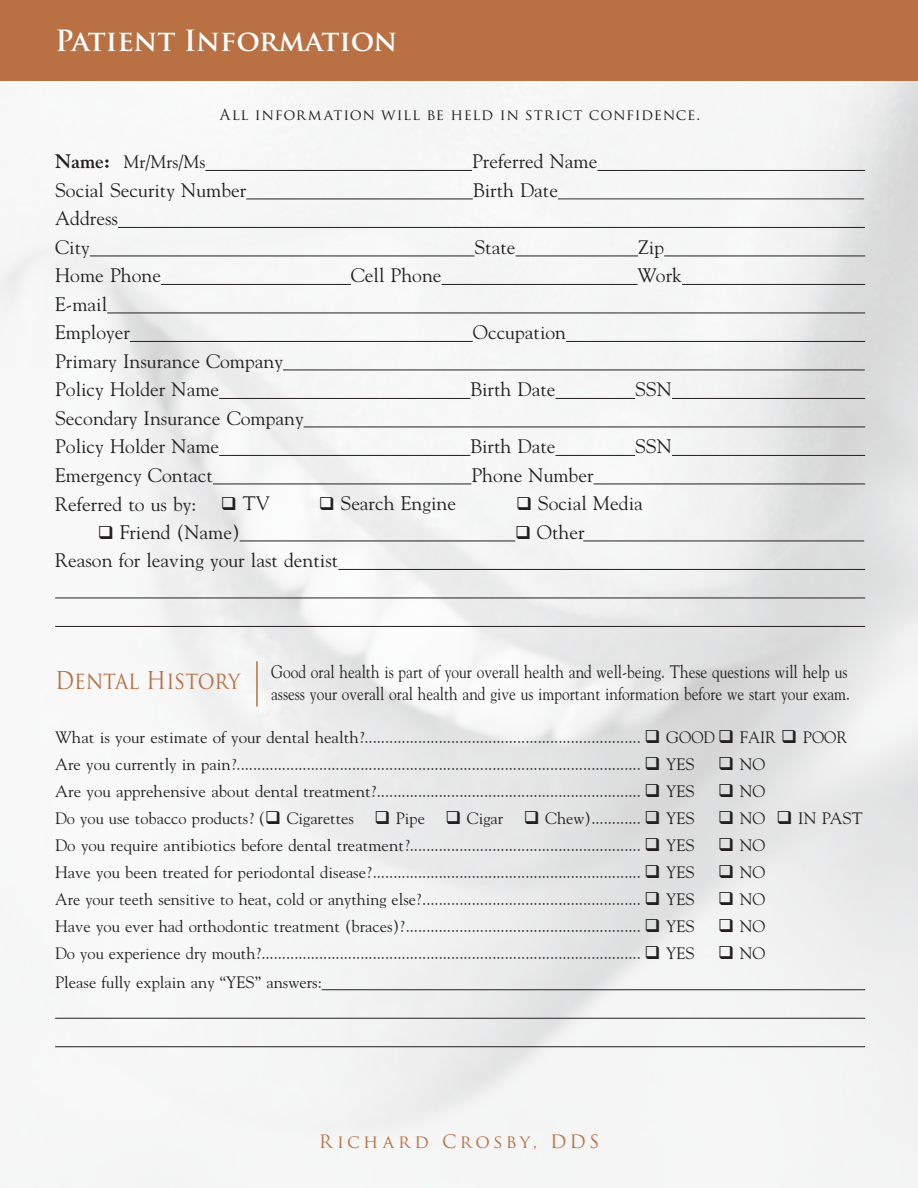
<style>
.page{position:relative;width:918px;height:1188px;background:#fff}
.page>*{position:absolute;margin:0;border:0;box-sizing:border-box;transform-origin:0 0}
.Heading_1{font:700 28.5px "Trajan Pro";letter-spacing:-.005em;color:#fff}
.t1{font:24px "Trajan Pro";color:#b97144;scale:.88 1}
.t2{font:19.5px/28.5px "Gilde";color:#231f20}
.t3{font:18px/21.6px "Gilde";color:#231f20;scale:.85 1}
.body_copy{font:18px "Trajan Pro";letter-spacing:.185em;color:#b97144}
.t4{font:18px "Gilde";color:#231f20}
.t5{font:16.5px "Gilde";color:#231f20}
.body_copy-2{font:15px "Trajan Pro";letter-spacing:.045em;color:#231f20}
.s1{font-weight:700;font-size:19.5px}
</style>
<div class="page">
<div style="left:0;top:0;width:918px;height:81px;background:#b97144"></div>
<hr style="left:205px;top:170px;width:267px;height:1px;background:#231f20">
<hr style="left:597px;top:170px;width:268px;height:1px;background:#231f20">
<hr style="left:246px;top:198px;width:227px;height:1px;background:#231f20">
<hr style="left:558px;top:198px;width:306px;height:1px;background:#231f20">
<hr style="left:118px;top:227px;width:747px;height:1px;background:#231f20">
<hr style="left:90px;top:255px;width:384px;height:1px;background:#231f20">
<hr style="left:516px;top:255px;width:122px;height:1px;background:#231f20">
<hr style="left:664px;top:255px;width:201px;height:1px;background:#231f20">
<hr style="left:161px;top:284px;width:190px;height:1px;background:#231f20">
<hr style="left:442px;top:284px;width:196px;height:1px;background:#231f20">
<hr style="left:682px;top:284px;width:183px;height:1px;background:#231f20">
<hr style="left:107px;top:312px;width:758px;height:1px;background:#231f20">
<hr style="left:130px;top:341px;width:343px;height:1px;background:#231f20">
<hr style="left:566px;top:341px;width:299px;height:1px;background:#231f20">
<hr style="left:283px;top:369px;width:582px;height:1px;background:#231f20">
<hr style="left:219px;top:398px;width:251px;height:1px;background:#231f20">
<hr style="left:556px;top:398px;width:79px;height:1px;background:#231f20">
<hr style="left:672px;top:398px;width:193px;height:1px;background:#231f20">
<hr style="left:304px;top:426px;width:561px;height:1px;background:#231f20">
<hr style="left:219px;top:455px;width:251px;height:1px;background:#231f20">
<hr style="left:556px;top:455px;width:79px;height:1px;background:#231f20">
<hr style="left:672px;top:455px;width:193px;height:1px;background:#231f20">
<hr style="left:213px;top:483px;width:258px;height:1px;background:#231f20">
<hr style="left:594px;top:483px;width:271px;height:1px;background:#231f20">
<hr style="left:240px;top:540px;width:275px;height:1px;background:#231f20">
<hr style="left:338px;top:569px;width:527px;height:1px;background:#231f20">
<hr style="left:55px;top:597px;width:810px;height:1px;background:#231f20">
<hr style="left:55px;top:626px;width:810px;height:1px;background:#231f20">
<hr style="left:322px;top:989px;width:543px;height:1px;background:#231f20">
<hr style="left:55px;top:1018px;width:810px;height:1px;background:#231f20">
<hr style="left:55px;top:1046px;width:810px;height:1px;background:#231f20">
<hr style="left:256px;top:661px;width:2px;height:46px;background:#b97144">
<hr style="left:583px;top:540px;width:281px;height:1px;background:#231f20">
<p class="Heading_1" style="left:55px;top:23px;width:344px">Patient Information</p>
<p class="body_copy-2" style="left:220px;top:105px;width:482px">All information will be held in strict confidence.</p>
<p class="t4" style="left:55px;top:153px;width:152px"><span class="s1">Name:</span> Mr/Mrs/Ms</p>
<p class="t2" style="left:472px;top:149px;width:127px">Preferred Name</p>
<p class="t2" style="left:55px;top:177px;width:193px">Social Security Number</p>
<p class="t2" style="left:473px;top:177px;width:87px">Birth Date</p>
<p class="t2" style="left:55px;top:206px;width:64px">Address<br>City</p>
<p class="t2" style="left:474px;top:234px;width:43px">State</p>
<p class="t2" style="left:638px;top:234px;width:28px">Zip</p>
<p class="t2" style="left:55px;top:263px;width:107px">Home Phone</p>
<p class="t2" style="left:351px;top:263px;width:92px">Cell Phone</p>
<p class="t2" style="left:638px;top:263px;width:46px">Work</p>
<p class="t2" style="left:55px;top:291px;width:54px">E-mail</p>
<p class="t2" style="left:55px;top:320px;width:76px">Employer</p>
<p class="t2" style="left:473px;top:320px;width:95px">Occupation</p>
<p class="t2" style="left:55px;top:348px;width:230px">Primary Insurance Company</p>
<p class="t2" style="left:55px;top:377px;width:166px">Policy Holder Name</p>
<p class="t2" style="left:470px;top:377px;width:87px">Birth Date</p>
<p class="t2" style="left:635px;top:377px;width:38px">SSN</p>
<p class="t2" style="left:55px;top:405px;width:250px">Secondary Insurance Company<br>Policy Holder Name</p>
<p class="t2" style="left:470px;top:434px;width:87px">Birth Date</p>
<p class="t2" style="left:635px;top:434px;width:38px">SSN</p>
<p class="t2" style="left:55px;top:462px;width:159px">Emergency Contact</p>
<p class="t2" style="left:471px;top:462px;width:124px">Phone Number</p>
<p class="t2" style="left:55px;top:491px;width:143px">Referred to us by:</p>
<p class="t2" style="left:221px;top:491px;width:50px">❑ TV</p>
<p class="t2" style="left:319px;top:491px;width:139px">❑ Search Engine</p>
<p class="t2" style="left:516px;top:491px;width:128px">❑ Social Media</p>
<p class="t2" style="left:98px;top:519px;width:143px">❑ Friend (Name)</p>
<p class="t2" style="left:515px;top:519px;width:71px">❑ Other</p>
<p class="t2" style="left:55px;top:548px;width:285px">Reason for leaving your last dentist</p>
<p class="t1" style="left:55px;top:665px;width:212px">Dental History</p>
<p class="t3" style="left:271px;top:662px;width:683px">Good oral health is part of your overall health and well-being. These questions will help us assess your overall oral health and give us important information before we start your exam.</p>
<p class="t5" style="left:55px;top:729px;width:794px">What is your estimate of your dental health?................................................................... ❑ GOOD ❑ FAIR ❑ POOR</p>
<p class="t5" style="left:55px;top:756px;width:641px">Are you currently in pain?.................................................................................................. ❑ YES</p>
<p class="t5" style="left:718px;top:756px;width:49px">❑ NO</p>
<p class="t5" style="left:55px;top:783px;width:641px">Are you apprehensive about dental treatment?................................................................ ❑ YES</p>
<p class="t5" style="left:718px;top:783px;width:49px">❑ NO</p>
<p class="t5" style="left:55px;top:810px;width:641px">Do you use tobacco products? (❑ Cigarettes ❑ Pipe ❑ Cigar ❑ Chew)............ ❑ YES</p>
<p class="t5" style="left:718px;top:810px;width:146px">❑ NO ❑ IN PAST</p>
<p class="t5" style="left:55px;top:837px;width:641px">Do you require antibiotics before dental treatment?........................................................ ❑ YES</p>
<p class="t5" style="left:718px;top:837px;width:49px">❑ NO</p>
<p class="t5" style="left:55px;top:864px;width:641px">Have you been treated for periodontal disease?................................................................. ❑ YES</p>
<p class="t5" style="left:718px;top:864px;width:49px">❑ NO</p>
<p class="t5" style="left:55px;top:891px;width:641px">Are your teeth sensitive to heat, cold or anything else?..................................................... ❑ YES</p>
<p class="t5" style="left:718px;top:891px;width:49px">❑ NO</p>
<p class="t5" style="left:55px;top:918px;width:641px">Have you ever had orthodontic treatment (braces)?......................................................... ❑ YES</p>
<p class="t5" style="left:718px;top:918px;width:49px">❑ NO</p>
<p class="t5" style="left:55px;top:945px;width:641px">Do you experience dry mouth?............................................................................................ ❑ YES</p>
<p class="t5" style="left:718px;top:945px;width:49px">❑ NO</p>
<p class="t5" style="left:55px;top:974px;width:268px">Please fully explain any “YES” answers:</p>
<p class="body_copy" style="left:319px;top:1130px;width:282px">Richard Crosby, DDS</p>
</div>
